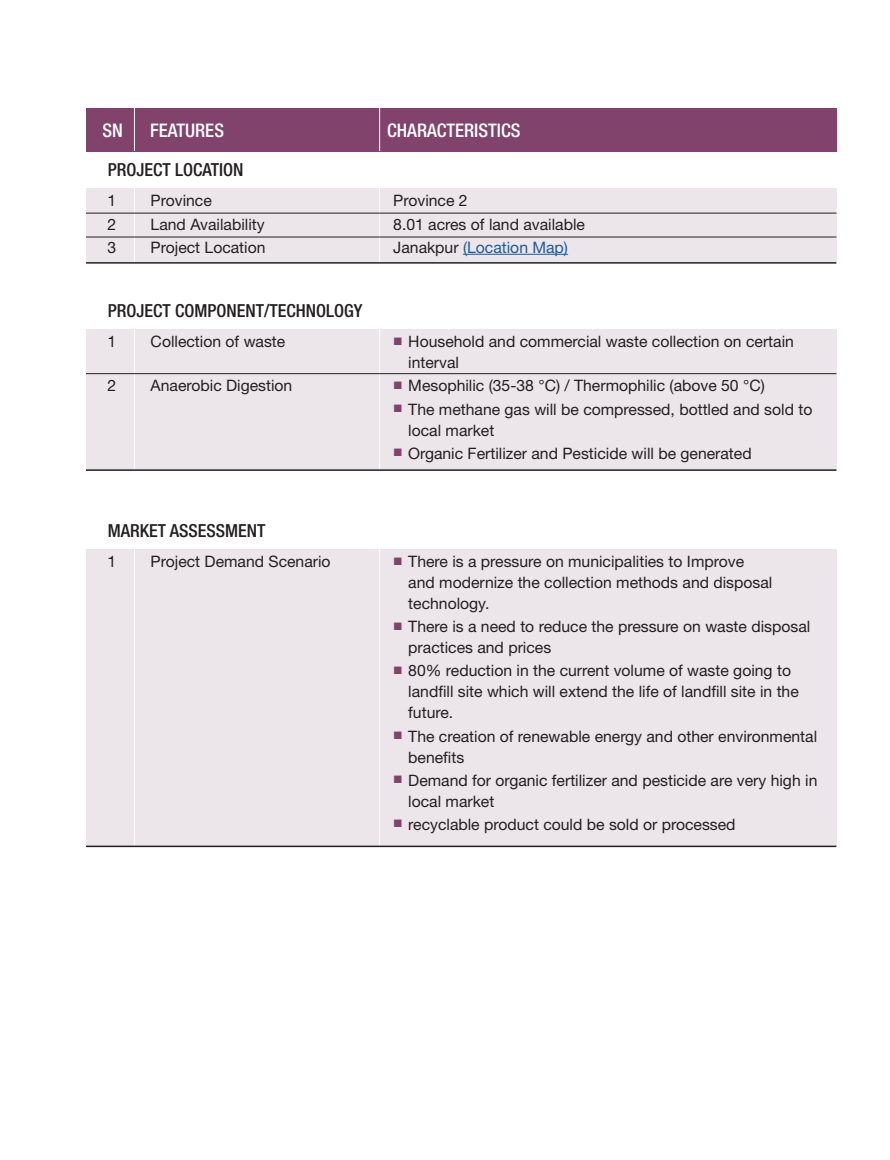
<style>
.page{position:relative;width:890px;height:1160px;background:#fff}
.page>*{position:absolute;margin:0;border:0;box-sizing:border-box;transform-origin:0 0}
.table_head{font:500 condensed 18.75px "Helvetica Neue";color:#fff}
.table_sub_head{font:500 condensed 18px "Helvetica Neue";color:#231f20}
.table_bullet{font:15.75px/21px "Helvetica Neue";color:#231f20}
.table_body_left{font:15.75px "Helvetica Neue";color:#231f20}
.table_bullet-2{font:15.75px "Helvetica Neue";color:#175d9e}
.s1{color:#231f20}
.s2{color:#81426c}
</style>
<div class="page">
<div style="left:86px;top:108px;width:750px;height:43px;background:#81426c"></div>
<hr style="left:134px;top:108px;width:1px;height:43px;background:#fff">
<hr style="left:379px;top:108px;width:1px;height:43px;background:#fff">
<div style="left:86px;top:188px;width:750px;height:74px;background:#ece5e9"></div>
<div style="left:86px;top:329px;width:750px;height:142px;background:#ece5e9"></div>
<div style="left:86px;top:549px;width:750px;height:297px;background:#ece5e9"></div>
<hr style="left:463px;top:254px;width:105px;height:1px;background:#175d9e">
<hr style="left:134px;top:188px;width:1px;height:78px;background:#fff">
<hr style="left:134px;top:329px;width:1px;height:142px;background:#fff">
<hr style="left:134px;top:549px;width:1px;height:298px;background:#fff">
<hr style="left:379px;top:188px;width:1px;height:78px;background:#fff">
<hr style="left:379px;top:329px;width:1px;height:142px;background:#fff">
<hr style="left:379px;top:549px;width:1px;height:298px;background:#fff">
<hr style="left:86px;top:213px;width:750px;height:1px;background:#231f20">
<hr style="left:86px;top:237px;width:750px;height:1px;background:#231f20">
<hr style="left:86px;top:373px;width:750px;height:1px;background:#231f20">
<hr style="left:86px;top:262px;width:750px;height:2px;background:#231f20">
<hr style="left:86px;top:469px;width:750px;height:2px;background:#231f20">
<hr style="left:86px;top:846px;width:750px;height:1px;background:#231f20">
<p class="table_head" style="left:103px;top:119px;width:22px">SN</p>
<p class="table_head" style="left:150px;top:119px;width:75px">FEATURES</p>
<p class="table_head" style="left:387px;top:119px;width:135px">CHARACTERISTICS</p>
<p class="table_sub_head" style="left:108px;top:159px;width:137px">PROJECT LOCATION</p>
<p class="table_body_left" style="left:107px;top:191px;width:10px">1</p>
<p class="table_body_left" style="left:151px;top:191px;width:63px">Province</p>
<p class="table_body_left" style="left:107px;top:215px;width:10px">2</p>
<p class="table_body_left" style="left:151px;top:215px;width:116px">Land Availability</p>
<p class="table_body_left" style="left:107px;top:238px;width:10px">3</p>
<p class="table_body_left" style="left:151px;top:238px;width:116px">Project Location</p>
<p class="table_sub_head" style="left:108px;top:300px;width:256px">PROJECT COMPONENT/TECHNOLOGY</p>
<p class="table_body_left" style="left:107px;top:332px;width:10px">1</p>
<p class="table_body_left" style="left:151px;top:332px;width:136px">Collection of waste</p>
<p class="table_body_left" style="left:107px;top:376px;width:10px">2</p>
<p class="table_body_left" style="left:151px;top:376px;width:143px">Anaerobic Digestion</p>
<p class="table_sub_head" style="left:108px;top:520px;width:159px">MARKET ASSESSMENT</p>
<p class="table_body_left" style="left:107px;top:552px;width:10px">1</p>
<p class="table_body_left" style="left:151px;top:552px;width:181px">Project Demand Scenario</p>
<p class="table_bullet" style="left:393px;top:190px;width:76px">Province 2</p>
<p class="table_bullet" style="left:393px;top:213px;width:193px">8.01 acres of land available</p>
<p class="table_bullet-2" style="left:393px;top:238px;width:176px"><span class="s1">Janakpur</span> (Location Map)</p>
<p class="table_bullet" style="left:408px;top:331px;width:387px;text-indent:-15px"><span class="s2">■</span> Household and commercial waste collection on certain interval</p>
<p class="table_bullet" style="left:393px;top:375px;width:373px"><span class="s2">■</span> Mesophilic (35-38 °C) / Thermophilic (above 50 °C)</p>
<p class="table_bullet" style="left:408px;top:398px;width:406px;text-indent:-15px"><span class="s2">■</span> The methane gas will be compressed, bottled and sold to local market</p>
<p class="table_bullet" style="left:393px;top:442px;width:360px"><span class="s2">■</span> Organic Fertilizer and Pesticide will be generated</p>
<p class="table_bullet" style="left:408px;top:551px;width:366px;text-indent:-15px"><span class="s2">■</span> There is a pressure on municipalities to Improve and modernize the collection methods and disposal technology.</p>
<p class="table_bullet" style="left:408px;top:616px;width:404px;text-indent:-15px"><span class="s2">■</span> There is a need to reduce the pressure on waste disposal practices and prices</p>
<p class="table_bullet" style="left:408px;top:660px;width:392px;text-indent:-15px"><span class="s2">■</span> 80% reduction in the current volume of waste going to landfill site which will extend the life of landfill site in the future.</p>
<p class="table_bullet" style="left:408px;top:725px;width:410px;text-indent:-15px"><span class="s2">■</span> The creation of renewable energy and other environmental benefits</p>
<p class="table_bullet" style="left:408px;top:769px;width:411px;text-indent:-15px"><span class="s2">■</span> Demand for organic fertilizer and pesticide are very high in local market</p>
<p class="table_bullet" style="left:393px;top:814px;width:344px"><span class="s2">■</span> recyclable product could be sold or processed</p>
</div>
